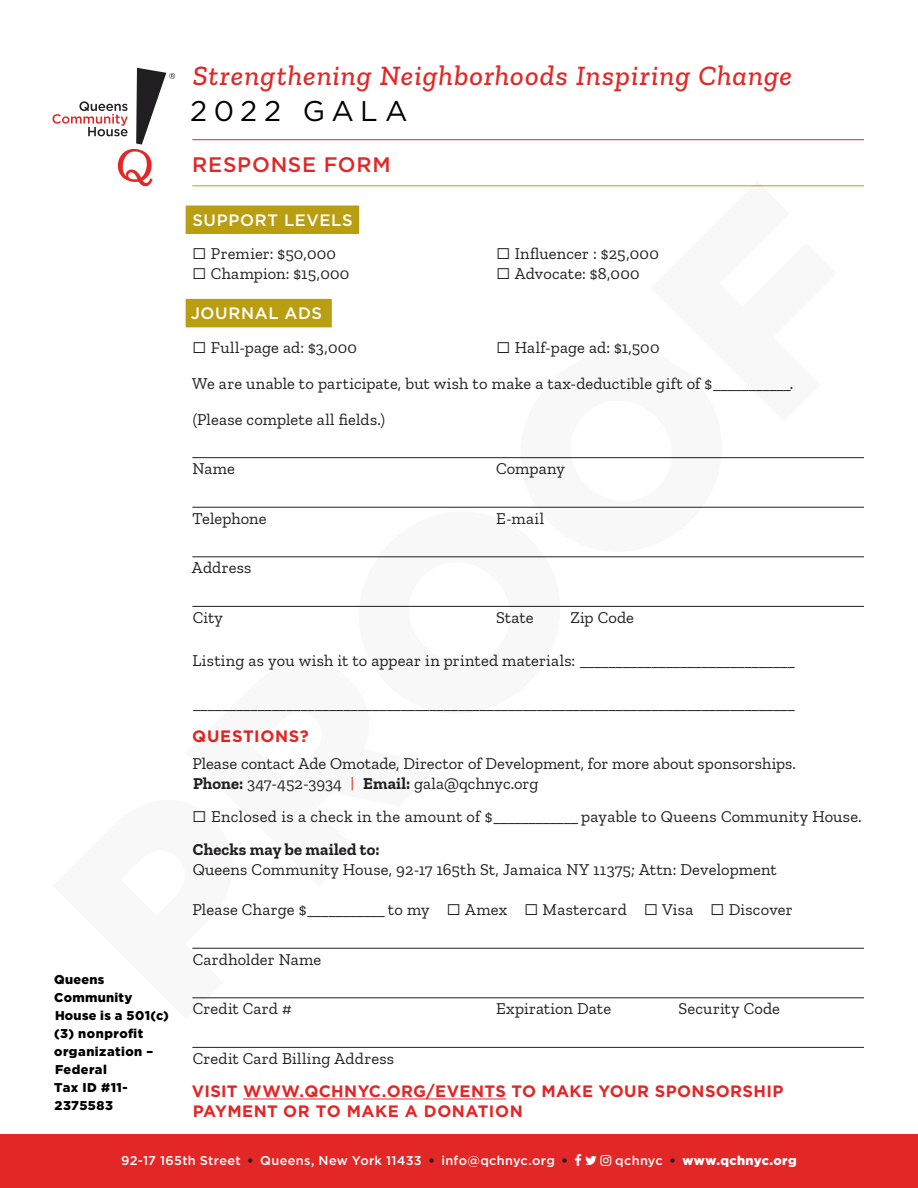
<style>
.page{position:relative;width:918px;height:1188px;background:#fff}
.page>*{position:absolute;margin:0;border:0;box-sizing:border-box;transform-origin:0 0}
.t1{font:italic 500 28.5px "Zilla Slab";letter-spacing:.035em;color:#e22827}
.t2{font:28.5px "Gotham";letter-spacing:.225em;color:#000}
.t3{font:500 21px "Gotham";letter-spacing:.035em;color:#e32626}
.t4{font:16.5px/36px "Zilla Slab";letter-spacing:.01em;color:#211f21}
.t5{font:700 16.5px/20px "Gotham";letter-spacing:.025em;color:#e32626}
.t6{font:500 16.5px "Gotham";letter-spacing:.04em;color:#fff}
.t7{font:700 16.5px "Zilla Slab";letter-spacing:.015em;color:#211f21}
.t8{font:900 12.75px/18px "Gotham";letter-spacing:.035em;color:#000}
.t9{font:500 12.75px "Gotham";letter-spacing:.025em;color:#fff}
.t10{font:900 12.75px "Gotham";letter-spacing:.03em;color:#fff}
.s1{font-weight:700}
.s2{color:#e32626}
.s3{font-weight:900;color:#211f21}
.s4{font-weight:500}
.s5{color:#211f21}
</style>
<div class="page">
<hr style="left:192px;top:186px;width:672px;height:1px;background:#ba9e12">
<div style="left:186px;top:206px;width:173px;height:28px;background:#ba9e12"></div>
<div style="left:186px;top:299px;width:146px;height:28px;background:#ba9e12"></div>
<hr style="left:192px;top:457px;width:672px;height:1px;background:#211f21">
<hr style="left:192px;top:507px;width:672px;height:1px;background:#211f21">
<hr style="left:192px;top:556px;width:672px;height:1px;background:#211f21">
<hr style="left:192px;top:606px;width:672px;height:1px;background:#211f21">
<hr style="left:192px;top:948px;width:672px;height:1px;background:#211f21">
<hr style="left:192px;top:997px;width:672px;height:1px;background:#211f21">
<hr style="left:192px;top:1047px;width:672px;height:1px;background:#211f21">
<hr style="left:243px;top:1099px;width:263px;height:1px;background:#e32626">
<div style="left:0;top:1134px;width:918px;height:54px;background:#e32626"></div>
<hr style="left:192px;top:139px;width:672px;height:1px;background:#e22827">
<svg style="left:52px;top:68px;width:123px;height:119px"></svg>
<h1 class="t1" style="left:193px;top:60px;width:601px">Strengthening Neighborhoods Inspiring Change</h1>
<h1 class="t2" style="left:190px;top:93px;width:219px">2022 GALA</h1>
<p class="t3" style="left:192px;top:151px;width:200px">RESPONSE FORM</p>
<p class="t8" style="left:54px;top:970px;width:116px">Queens<br>Community<br>House is a 501(c) (3) nonprofit organization –<br>Federal<br>Tax ID #11-<br>2375583</p>
<p class="t6" style="left:192px;top:209px;width:162px">SUPPORT LEVELS</p>
<p class="t4" style="left:192px;top:236px;width:145px">☐ Premier: $50,000</p>
<p class="t4" style="left:496px;top:236px;width:164px">☐ Influencer : $25,000</p>
<p class="t4" style="left:192px;top:256px;width:159px">☐ Champion: $15,000</p>
<p class="t4" style="left:496px;top:256px;width:145px">☐ Advocate: $8,000</p>
<p class="t6" style="left:191px;top:303px;width:133px">JOURNAL ADS</p>
<p class="t4" style="left:192px;top:329px;width:166px">☐ Full-page ad: $3,000</p>
<p class="t4" style="left:192px;top:329px;width:602px;text-indent:304px">☐ Half-page ad: $1,500<br>We are unable to participate, but wish to make a tax-deductible gift of $___________. (Please complete all fields.)</p>
<p class="t4" style="left:192px;top:451px;width:44px">Name</p>
<p class="t4" style="left:496px;top:451px;width:70px">Company</p>
<p class="t4" style="left:192px;top:500px;width:76px">Telephone</p>
<p class="t4" style="left:496px;top:500px;width:49px">E-mail</p>
<p class="t4" style="left:192px;top:550px;width:61px">Address</p>
<p class="t4" style="left:193px;top:600px;width:32px">City</p>
<p class="t4" style="left:496px;top:600px;width:39px">State</p>
<p class="t4" style="left:570px;top:600px;width:65px">Zip Code</p>
<p class="t4" style="left:193px;top:642px;width:604px">Listing as you wish it to appear in printed materials: ______________________________</p>
<p class="t4" style="left:192px;top:685px;width:605px">____________________________________________________________________________________</p>
<p class="t5" style="left:192px;top:726px;width:118px">QUESTIONS?</p>
<p class="t4" style="left:193px;top:753px;width:605px;line-height:20px">Please contact Ade Omotade, Director of Development, for more about sponsorships.<br><span class="s1">Phone:</span> 347-452-3934 <span class="s2">|</span> <span class="s1">Email:</span> gala@qchnyc.org</p>
<p class="t4" style="left:192px;top:799px;width:671px">☐ Enclosed is a check in the amount of $____________ payable to Queens Community House.</p>
<p class="t7" style="left:193px;top:840px;width:188px">Checks may be mailed to:</p>
<p class="t4" style="left:193px;top:852px;width:585px">Queens Community House, 92-17 165th St, Jamaica NY 11375; Attn: Development</p>
<p class="t4" style="left:193px;top:892px;width:602px">Please Charge $___________ to my ☐ Amex ☐ Mastercard ☐ Visa ☐ Discover</p>
<p class="t4" style="left:193px;top:942px;width:130px">Cardholder Name</p>
<p class="t4" style="left:193px;top:991px;width:101px">Credit Card #</p>
<p class="t4" style="left:496px;top:991px;width:116px">Expiration Date</p>
<p class="t4" style="left:678px;top:991px;width:103px">Security Code</p>
<p class="t4" style="left:193px;top:1041px;width:203px">Credit Card Billing Address</p>
<p class="t5" style="left:192px;top:1082px;width:593px">VISIT WWW.QCHNYC.ORG/EVENTS TO MAKE YOUR SPONSORSHIP<br>PAYMENT OR TO MAKE A DONATION</p>
<p class="t9" style="left:121px;top:1152px;width:448px">92-17 165th Street <span class="s3">•</span> Queens, New York 11433 <span class="s3">•</span> info@qchnyc.org <span class="s3">•</span></p>
<p class="t10" style="left:615px;top:1152px;width:183px"><span class="s4">qchnyc</span> <span class="s5">•</span> www.qchnyc.org</p>
</div>
